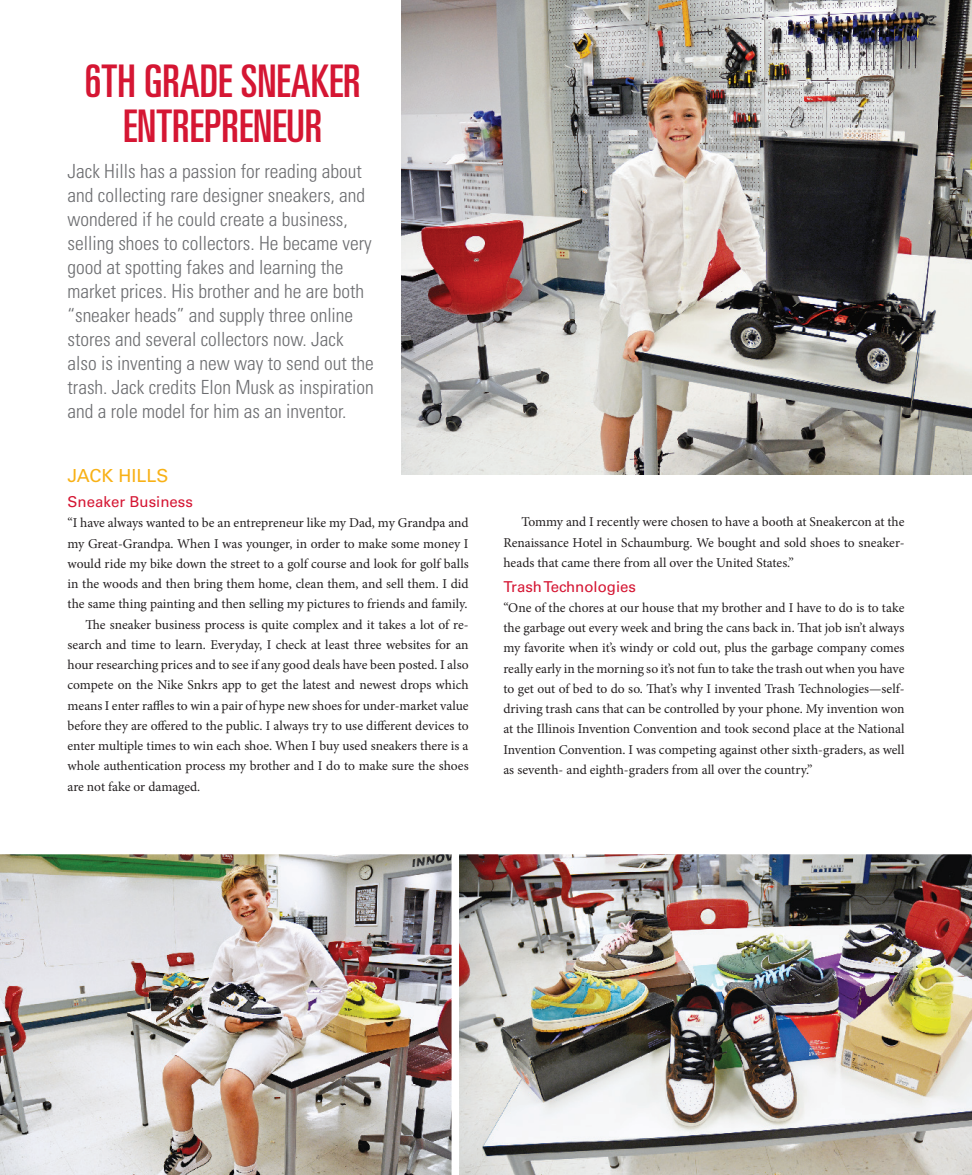
<style>
.page{position:relative;width:972px;height:1175px;background:#fff}
.page>*{position:absolute;margin:0;border:0;box-sizing:border-box;transform-origin:0 0}
.t1{font:ultra-condensed 45px/45px "Univers LT Std";color:#d51633;text-align:center}
.t2{font:300 condensed 19.5px/24px "Univers LT Std";color:#6c6d70}
.Body-Text-No-Indent{font:18px "Univers LT Std";color:#f8b116}
.Subhead4{font:15px "Univers LT Std";color:#d51633}
.Body-Text-No-Indent-2{font:13.5px/20.2px "Minion Pro";letter-spacing:-.005em;color:#231f20;text-align:justify}
.Body-Text-Indent{font:13.5px/20.2px "Minion Pro";letter-spacing:-.005em;color:#231f20;text-align:justify}
</style>
<div class="page">
<img style="left:402px;top:0;width:570px;height:474px">
<img style="left:0;top:854px;width:448px;height:320px">
<img style="left:448px;top:854px;width:524px;height:320px">
<p class="t1" style="left:85px;top:58px;width:277px">6TH GRADE SNEAKER<br>ENTREPRENEUR</p>
<p class="t2" style="left:68px;top:159px;width:308px">Jack Hills has a passion for reading about and collecting rare designer sneakers, and wondered if he could create a business, selling shoes to collectors. He became very good at spotting fakes and learning the market prices. His brother and he are both “sneaker heads” and supply three online stores and several collectors now. Jack also is inventing a new way to send out the trash. Jack credits Elon Musk as inspiration and a role model for him as an inventor.</p>
<p class="Body-Text-No-Indent" style="left:68px;top:465px;width:102px">JACK HILLS</p>
<p class="Subhead4" style="left:68px;top:493px;width:127px">Sneaker Business</p>
<p class="Body-Text-No-Indent-2" style="left:68px;top:513px;width:403px">“I have always wanted to be an entrepreneur like my Dad, my Grandpa and my Great-Grandpa. When I was younger, in order to make some money I would ride my bike down the street to a golf course and look for golf balls in the woods and then bring them home, clean them, and sell them. I did the same thing painting and then selling my pictures to friends and family.</p>
<p class="Body-Text-Indent" style="left:68px;top:614px;width:403px;text-indent:18px">The sneaker business process is quite complex and it takes a lot of re&shy;search and time to learn. Everyday, I check at least three websites for an hour researching prices and to see if any good deals have been posted. I also compete on the Nike Snkrs app to get the latest and newest drops which means I enter raffles to win a pair of hype new shoes for under-market value before they are offered to the public. I always try to use different devices to enter multiple times to win each shoe. When I buy used sneakers there is a whole authentication process my brother and I do to make sure the shoes are not fake or damaged.</p>
<p class="Body-Text-Indent" style="left:503px;top:512px;width:403px;text-indent:18px">Tommy and I recently were chosen to have a booth at Sneakercon at the Renaissance Hotel in Schaumburg. We bought and sold shoes to sneaker&shy;heads that came there from all over the United States.”</p>
<p class="Subhead4" style="left:503px;top:577px;width:134px">Trash Technologies</p>
<p class="Body-Text-No-Indent-2" style="left:503px;top:597px;width:403px">“One of the chores at our house that my brother and I have to do is to take the garbage out every week and bring the cans back in. That job isn’t always my favorite when it’s windy or cold out, plus the garbage company comes really early in the morning so it’s not fun to take the trash out when you have to get out of bed to do so. That’s why I invented Trash Technologies—self&shy;driving trash cans that can be controlled by your phone. My invention won at the Illinois Invention Convention and took second place at the National Invention Convention. I was competing against other sixth-graders, as well as seventh- and eighth-graders from all over the country.”</p>
</div>
